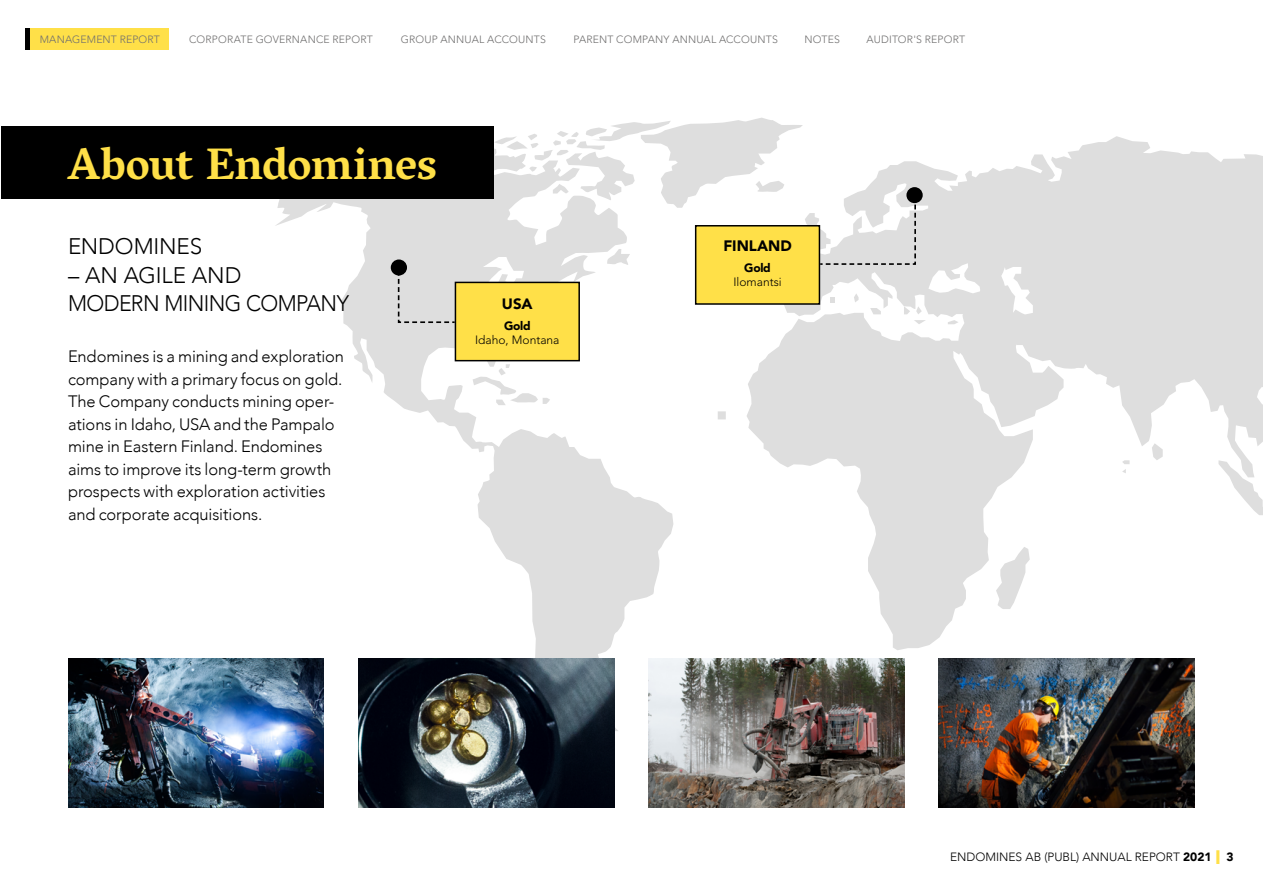
<style>
.page{position:relative;width:1263px;height:893px;background:#fff}
.page>*{position:absolute;margin:0;border:0;box-sizing:border-box;transform-origin:0 0}
.Huvudrubrik{font:700 45px "Vesper Libre";letter-spacing:-.015em;color:#ffe048}
.Huvudrubrik-2{font:300 22.5px/28.5px "Avenir";letter-spacing:-.02em;color:#000}
.ingressi{font:300 16.5px/22.5px "Avenir";letter-spacing:-.005em;color:#000}
.t1{font:900 15px "Avenir LT Std";color:#000}
.Bröd_punkter{font:900 15px "Avenir";color:#000}
.t2{font:300 12px "Avenir";color:#000}
.t3{font:300 12px "Avenir LT Std";color:#000}
.Huvud_vänster{font:900 12px "Avenir LT Std";letter-spacing:-.02em;color:#000}
.t4{font:300 10.5px "Avenir LT Std";letter-spacing:.02em;color:#706f6f}
.s1{font-weight:900}
.s2{font-weight:900;font-size:19.5px;color:#ffe048}
</style>
<div class="page">
<svg style="left:747px;top:136px;width:516px;height:514px;fill:#dedede"></svg>
<svg style="left:1152px;top:443px;width:11px;height:17px"></svg>
<svg style="left:1218px;top:460px;width:45px;height:55px"></svg>
<svg style="left:275px;top:199px;width:398px;height:547px"></svg>
<svg style="left:948px;top:320px;width:10px;height:4px"></svg>
<svg style="left:1122px;top:460px;width:7px;height:13px"></svg>
<svg style="left:718px;top:411px;width:8px;height:8px"></svg>
<svg style="left:614px;top:725px;width:5px;height:6px"></svg>
<div style="left:455px;top:282px;width:124px;height:79px;background:#ffe048"></div>
<div style="left:455px;top:282px;width:125px;height:79px;border:2px solid #000"></div>
<svg style="left:391px;top:118px;width:535px;height:206px"></svg>
<img style="left:68px;top:658px;width:256px;height:150px">
<img style="left:358px;top:658px;width:256px;height:150px">
<img style="left:939px;top:659px;width:256px;height:149px">
<img style="left:648px;top:658px;width:257px;height:150px">
<div style="left:1px;top:127px;width:492px;height:72px;background:#000"></div>
<div style="left:30px;top:28px;width:138px;height:22px;background:#ffe048"></div>
<div style="left:25px;top:28px;width:5px;height:22px;background:#000"></div>
<p class="t4" style="left:40px;top:33px;width:122px">MANAGEMENT REPORT</p>
<p class="t4" style="left:189px;top:33px;width:185px">CORPORATE GOVERNANCE REPORT</p>
<p class="t4" style="left:401px;top:33px;width:147px">GROUP ANNUAL ACCOUNTS</p>
<p class="t4" style="left:573px;top:33px;width:206px">PARENT COMPANY ANNUAL ACCOUNTS</p>
<p class="t4" style="left:804px;top:33px;width:37px">NOTES</p>
<p class="t4" style="left:867px;top:33px;width:100px">AUDITOR'S REPORT</p>
<p class="Huvudrubrik" style="left:68px;top:137px;width:370px">About Endomines</p>
<p class="Huvudrubrik-2" style="left:68px;top:232px;width:136px">ENDOMINES</p>
<p class="Huvudrubrik-2" style="left:68px;top:261px;width:283px">– AN AGILE AND<br>MODERN MINING COMPANY</p>
<p class="ingressi" style="left:68px;top:345px;width:278px">Endomines is a mining and exploration company with a primary focus on gold.<br>The Company conducts mining oper&shy;ations in Idaho, USA and the Pampalo mine in Eastern Finland. Endomines aims to improve its long-term growth prospects with exploration activities and corporate acquisitions.</p>
<p class="Bröd_punkter" style="left:502px;top:291px;width:32px">USA</p>
<p class="Huvud_vänster" style="left:504px;top:318px;width:28px">Gold</p>
<p class="t3" style="left:475px;top:333px;width:86px">Idaho, Montana</p>
<p class="t1" style="left:723px;top:237px;width:70px">FINLAND</p>
<p class="Huvud_vänster" style="left:744px;top:260px;width:28px">Gold</p>
<p class="t3" style="left:733px;top:275px;width:50px">Ilomantsi</p>
<p class="t2" style="left:950px;top:850px;width:285px">ENDOMINES AB (PUBL) ANNUAL REPORT <span class="s1">2021</span> <span class="s2">I</span> <span class="s1">3</span></p>
</div>
